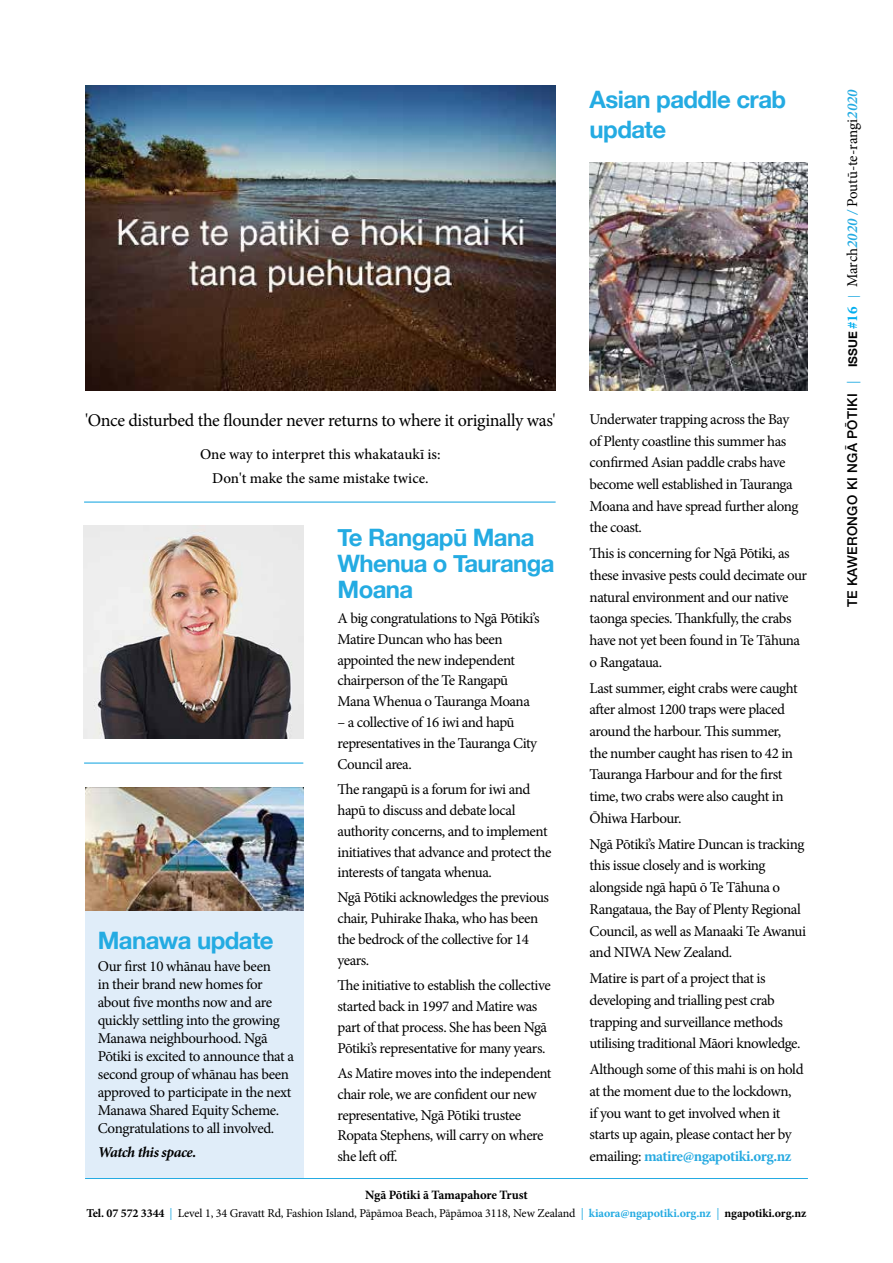
<style>
.page{position:relative;width:893px;height:1263px;background:#fff}
.page>*{position:absolute;margin:0;border:0;box-sizing:border-box;transform-origin:0 0}
.t1{font:700 24px/26.1px "Helvetica Neue";letter-spacing:-.025em;color:#24abe2}
.t2{font:18px "Minion Pro";letter-spacing:-.02em;color:#000}
.t3{font:15px/21.8px "Minion Pro";letter-spacing:-.03em;color:#000}
.t4{font:500 15px/24px "Minion Pro";color:#000;text-align:center}
.t5{font:italic 700 15px "Minion Pro";letter-spacing:-.03em;color:#000}
.t6{font:500 13.5px "Helvetica Neue";letter-spacing:.02em;color:#000}
.t7{font:700 12.75px "Minion Pro";letter-spacing:-.015em;color:#000}
.t8{font:12px "Minion Pro";letter-spacing:-.015em;color:#000}
.s1{font-weight:700;color:#28aae1}
.s2{font-weight:700}
.s3{color:#24abe2}
.s4{font-weight:700;color:#24abe2}
.s5{font-family:"Minion Pro";font-weight:400;color:#24abe2}
.s6{font-weight:700;font-size:12px}
.s7{font-family:"Minion Pro";font-weight:700;font-size:15px;color:#00aeef}
.s8{font-family:"Minion Pro";font-weight:400;font-size:12px;color:#24abe2}
.s9{font-family:"Minion Pro";font-weight:400;font-size:15px}
.s10{font-family:"Minion Pro";font-weight:600;font-style:italic;font-size:15px;color:#24abe2}
</style>
<div class="page">
<hr style="left:85px;top:1178px;width:723px;height:1px;background:#24abe2">
<div style="left:85px;top:904px;width:218px;height:274px;background:#e0edf9"></div>
<img style="left:590px;top:162px;width:218px;height:229px">
<img style="left:85px;top:85px;width:471px;height:306px">
<hr style="left:84px;top:501px;width:472px;height:2px;background:#24abe2">
<hr style="left:84px;top:762px;width:219px;height:2px;background:#24abe2">
<img style="left:84px;top:525px;width:219px;height:214px">
<img style="left:85px;top:787px;width:218px;height:124px">
<h1 class="t1" style="left:590px;top:86px;width:198px;line-height:30px">Asian paddle crab update</h1>
<p class="t2" style="left:85px;top:408px;width:472px">'Once disturbed the flounder never returns to where it originally was'</p>
<p class="t4" style="left:200px;top:442px;width:242px">One way to interpret this whakataukī is:<br>Don't make the same mistake twice.</p>
<h1 class="t1" style="left:98px;top:928px;width:177px">Manawa update</h1>
<p class="t3" style="left:98px;top:957px;width:198px;line-height:18px">Our first 10 whānau have been<br>in their brand new homes for about five months now and are quickly settling into the growing<br>Manawa neighbourhood. Ngā<br>Pōtiki is excited to announce that a second group of whānau has been approved to participate in the next<br>Manawa Shared Equity Scheme.<br>Congratulations to all involved.</p>
<p class="t5" style="left:98px;top:1141px;width:100px">Watch this space.</p>
<h1 class="t1" style="left:338px;top:525px;width:219px">Te Rangapū Mana<br>Whenua o Tauranga<br>Moana</h1>
<p class="t3" style="left:338px;top:608px;width:204px;line-height:20.9px">A big congratulations to Ngā Pōtiki’s<br>Matire Duncan who has been appointed the new independent chairperson of the Te Rangapū<br>Mana Whenua o Tauranga Moana</p>
<p class="t3" style="left:338px;top:712px;width:201px;line-height:20.9px">– a collective of 16 iwi and hapū representatives in the Tauranga City<br>Council area.</p>
<p class="t3" style="left:338px;top:779px;width:215px;line-height:20.9px">The rangapū is a forum for iwi and hapū to discuss and debate local authority concerns, and to implement initiatives that advance and protect the interests of tangata whenua.</p>
<p class="t3" style="left:338px;top:887px;width:213px;line-height:20.9px">Ngā Pōtiki acknowledges the previous chair, Puhirake Ihaka, who has been the bedrock of the collective for 14 years.</p>
<p class="t3" style="left:338px;top:975px;width:215px;line-height:20.9px">The initiative to establish the collective started back in 1997 and Matire was part of that process. She has been Ngā Pōtiki’s representative for many years.</p>
<p class="t3" style="left:338px;top:1063px;width:215px;line-height:20.9px">As Matire moves into the independent chair role, we are confident our new representative, Ngā Pōtiki trustee<br>Ropata Stephens, will carry on where she left off.</p>
<p class="t3" style="left:590px;top:408px;width:210px">Underwater trapping across the Bay of Plenty coastline this summer has confirmed Asian paddle crabs have become well established in Tauranga<br>Moana and have spread further along the coast.</p>
<p class="t3" style="left:590px;top:543px;width:219px">This is concerning for Ngā Pōtiki, as these invasive pests could decimate our natural environment and our native taonga species. Thankfully, the crabs have not yet been found in Te Tāhuna o Rangataua.</p>
<p class="t3" style="left:590px;top:677px;width:210px">Last summer, eight crabs were caught after almost 1200 traps were placed around the harbour. This summer, the number caught has risen to 42 in<br>Tauranga Harbour and for the first time, two crabs were also caught in<br>Ōhiwa Harbour.</p>
<p class="t3" style="left:590px;top:833px;width:218px">Ngā Pōtiki’s Matire Duncan is tracking this issue closely and is working alongside ngā hapū ō Te Tāhuna o Rangataua, the Bay of Plenty Regional Council, as well as Manaaki Te Awanui and NIWA New Zealand.</p>
<p class="t3" style="left:590px;top:967px;width:212px">Matire is part of a project that is developing and trialling pest crab trapping and surveillance methods utilising traditional Māori knowledge.</p>
<p class="t3" style="left:590px;top:1059px;width:215px">Although some of this mahi is on hold at the moment due to the lockdown,<br>if you want to get involved when it starts up again, please contact her by emailing: <span class="s1">matire@ngapotiki.org.nz</span></p>
<p class="t7" style="left:365px;top:1186px;width:164px">Ngā Pōtiki ā Tamapahore Trust</p>
<p class="t8" style="left:87px;top:1205px;width:721px"><span class="s2">Tel. 07 572 3344</span> <span class="s3">|</span> Level 1, 34 Gravatt Rd, Fashion Island, Pāpāmoa Beach, Pāpāmoa 3118, New Zealand <span class="s3">|</span> <span class="s4">kiaora@ngapotiki.org.nz</span> <span class="s3">|</span> <span class="s2">ngapotiki.org.nz</span></p>
<p class="t6" style="left:841px;top:607px;width:519px;rotate:-90deg">TE KAWERONGO KI NGĀ PŌTIKI <span class="s5">|</span> <span class="s6">ISSUE</span> <span class="s7">#16</span> <span class="s8">|</span> <span class="s9">March</span><span class="s10">2020 /</span> <span class="s9">Poutū-te-rangi</span><span class="s10">2020</span></p>
</div>
